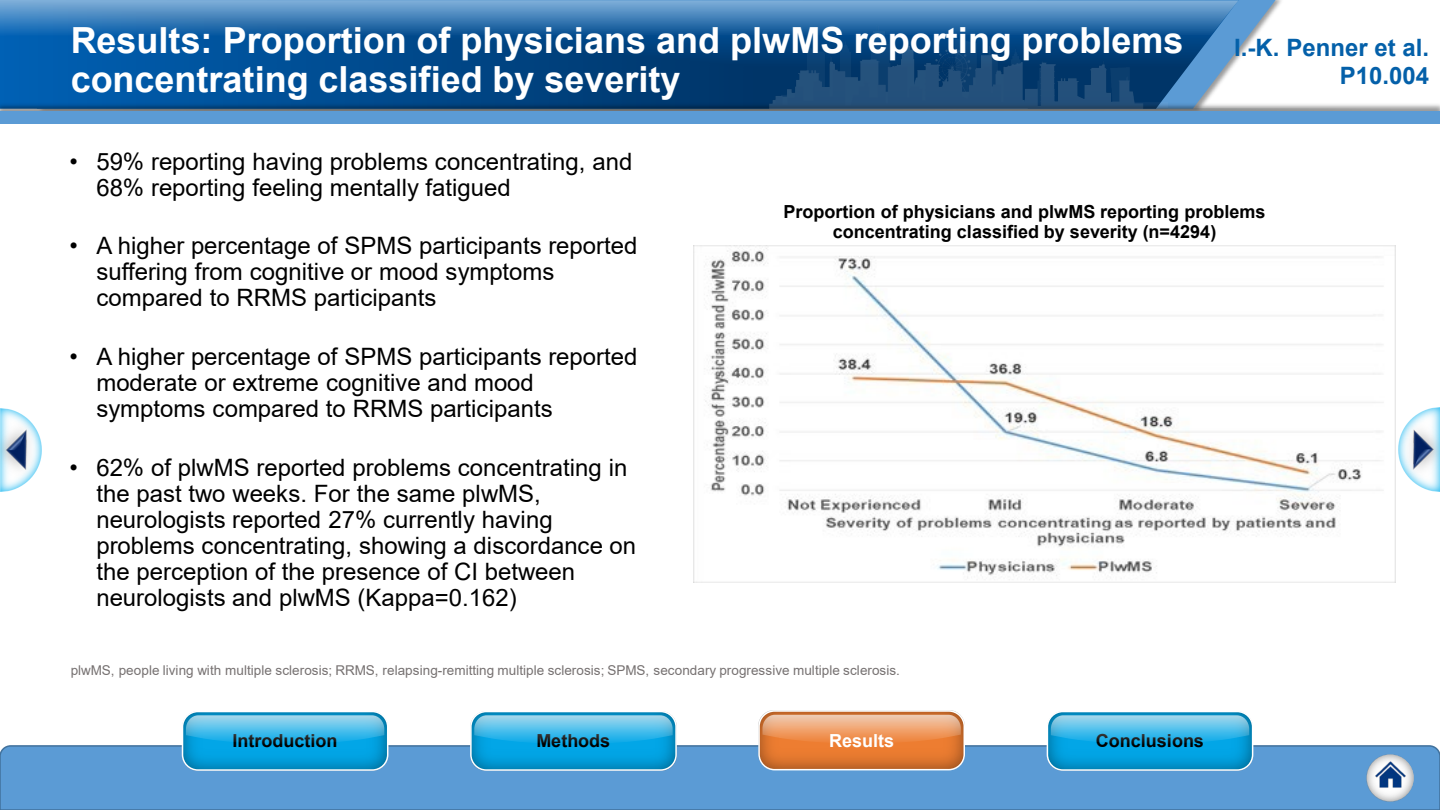
<style>
.page{position:relative;width:1440px;height:810px;background:#fff}
.page>*{position:absolute;margin:0;border:0;box-sizing:border-box;transform-origin:0 0}
.t1{font:700 36px/38.8px "Arial";color:#fff}
.t2{font:24px/26px "Arial";color:#000}
.t3{font:700 24px/28.8px "Arial";color:#0460a9;text-align:right}
.t4{font:700 18px/19.5px "Arial";color:#000;text-align:center}
.t5{font:700 18px "Arial";color:#fff}
.t6{font:13.5px "Arial";letter-spacing:.005em;color:#767171}
</style>
<div class="page">
<div style="left:0;top:745px;width:1440px;height:65px;background:#5b9bd5"></div>
<img style="left:1047px;top:714px;width:206px;height:56px">
<div style="left:1047px;top:711px;width:206px;height:60px;border:2px solid #fff;border-radius:15px"></div>
<svg style="left:1051px;top:715px;width:198px;height:29px;background:#4fbde8"></svg>
<img style="left:471px;top:714px;width:205px;height:56px">
<div style="left:470px;top:711px;width:207px;height:60px;border:2px solid #fff;border-radius:15px"></div>
<svg style="left:474px;top:715px;width:199px;height:29px;background:#4ebde8"></svg>
<img style="left:182px;top:714px;width:206px;height:56px">
<div style="left:182px;top:711px;width:206px;height:60px;border:2px solid #fff;border-radius:15px"></div>
<svg style="left:186px;top:715px;width:198px;height:29px;background:#4fbde8"></svg>
<img style="left:0;top:408px;width:19px;height:84px">
<img style="left:0;top:411px;width:42px;height:76px">
<img style="left:1421px;top:408px;width:19px;height:84px">
<img style="left:1398px;top:412px;width:42px;height:76px">
<img style="left:759px;top:713px;width:205px;height:57px">
<div style="left:758px;top:710px;width:207px;height:60px;border:2px solid #fff;border-radius:15px"></div>
<svg style="left:762px;top:715px;width:199px;height:29px;background:#eda16d"></svg>
<img style="left:1367px;top:754px;width:47px;height:48px">
<img style="left:1373px;top:758px;width:34px;height:33px">
<svg style="left:1239px;top:0;width:37px;height:58px"></svg>
<svg style="left:0;top:36px;width:1239px;height:65px;background:#085192"></svg>
<img style="left:0;top:101px;width:1440px;height:11px">
<div style="left:0;top:112px;width:1440px;height:12px;background:#5b9bd5"></div>
<img style="left:770px;top:36px;width:398px;height:73px">
<svg style="left:0;top:0;width:1239px;height:36px;background:#4180b8"></svg>
<img style="left:694px;top:246px;width:702px;height:336px">
<h1 class="t1" style="left:71px;top:22px;width:1114px">Results: Proportion of physicians and plwMS reporting problems concentrating classified by severity</h1>
<p class="t3" style="left:1234px;top:33px;width:196px">I.-K. Penner et al.<br>P10.004</p>
<p class="t2" style="left:96px;top:148px;width:537px;text-indent:-27px">• 59% reporting having problems concentrating, and<br>68% reporting feeling mentally fatigued</p>
<p class="t2" style="left:96px;top:233px;width:543px;text-indent:-27px">• A higher percentage of SPMS participants reported suffering from cognitive or mood symptoms compared to RRMS participants</p>
<p class="t2" style="left:96px;top:344px;width:543px;text-indent:-27px">• A higher percentage of SPMS participants reported moderate or extreme cognitive and mood symptoms compared to RRMS participants</p>
<p class="t2" style="left:96px;top:455px;width:541px;text-indent:-27px">• 62% of plwMS reported problems concentrating in the past two weeks. For the same plwMS, neurologists reported 27% currently having problems concentrating, showing a discordance on the perception of the presence of CI between neurologists and plwMS (Kappa=0.162)</p>
<p class="t4" style="left:783px;top:203px;width:484px">Proportion of physicians and plwMS reporting problems concentrating classified by severity (n=4294)</p>
<p class="t6" style="left:71px;top:661px;width:831px">plwMS, people living with multiple sclerosis; RRMS, relapsing-remitting multiple sclerosis; SPMS, secondary progressive multiple sclerosis.</p>
<p class="t4" style="left:233px;top:732px;width:106px">Introduction</p>
<p class="t4" style="left:536px;top:732px;width:75px">Methods</p>
<p class="t5" style="left:829px;top:728px;width:67px">Results</p>
<p class="t4" style="left:1096px;top:732px;width:110px">Conclusions</p>
</div>
